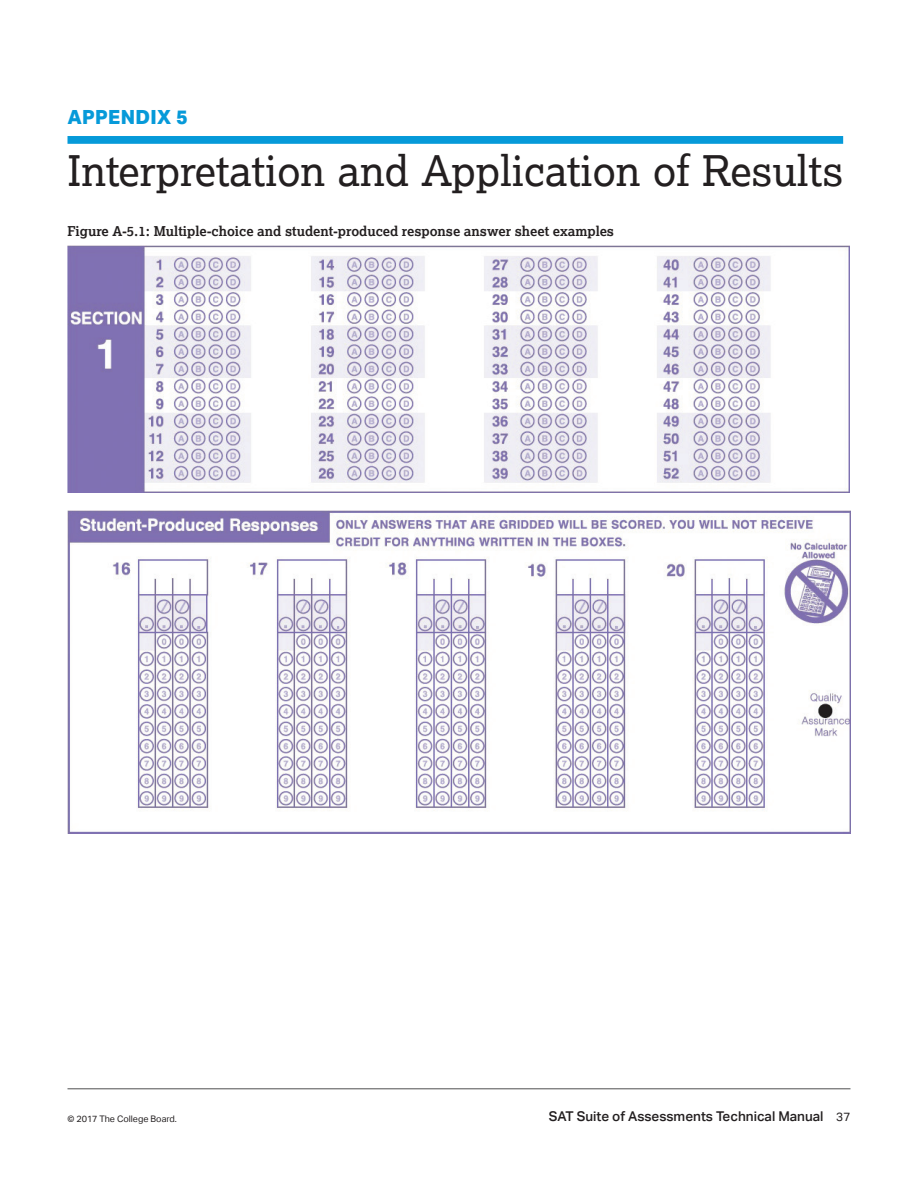
<style>
.page{position:relative;width:918px;height:1188px;background:#fff}
.page>*{position:absolute;margin:0;border:0;box-sizing:border-box;transform-origin:0 0}
.AppT{font:42px "Lexia";color:#231f20}
.AppxN{font:800 19.5px "Aktiv Grotesk";letter-spacing:.015em;color:#069ad9}
.t1{font:700 13.5px "Lexia";color:#231f20}
.t2{font:500 13.5px "Aktiv Grotesk";color:#231f20}
.t3{font:9px "Aktiv Grotesk";color:#231f20}
.s1{font-weight:400;font-size:12px}
</style>
<div class="page">
<hr style="left:68px;top:1089px;width:782px;height:1px;background:#4e4f50">
<div style="left:68px;top:136px;width:775px;height:8px;background:#069ad9"></div>
<img style="left:67px;top:245px;width:782px;height:247px">
<img style="left:67px;top:510px;width:783px;height:323px">
<p class="AppxN" style="left:68px;top:104px;width:122px">APPENDIX 5</p>
<p class="AppT" style="left:68px;top:144px;width:777px">Interpretation and Application of Results</p>
<p class="t1" style="left:68px;top:223px;width:548px">Figure A-5.1: Multiple-choice and student-produced response answer sheet examples</p>
<p class="t3" style="left:68px;top:1113px;width:111px">© 2017 The College Board.</p>
<p class="t2" style="left:549px;top:1109px;width:303px">SAT Suite of Assessments Technical Manual <span class="s1">37</span></p>
</div>
